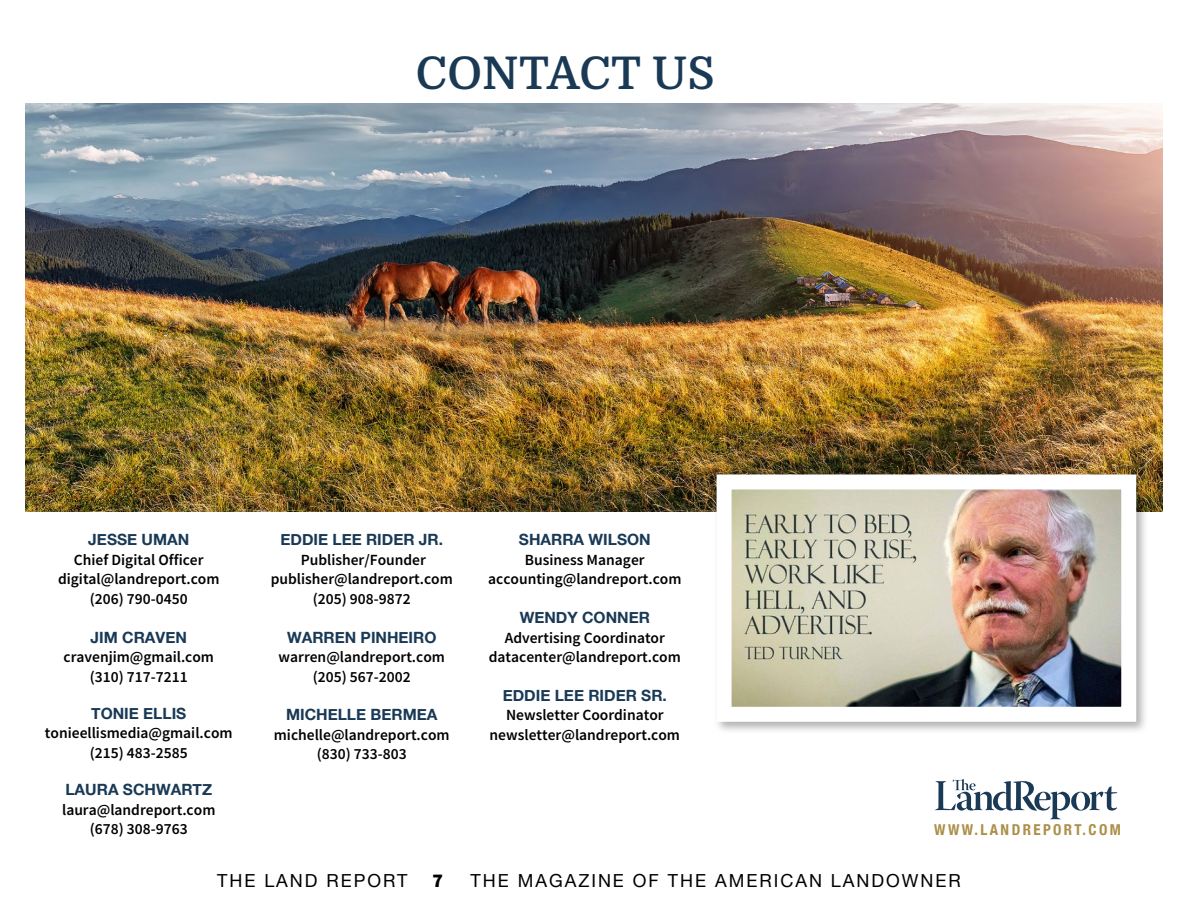
<style>
.page{position:relative;width:1188px;height:918px;background:#fff}
.page>*{position:absolute;margin:0;border:0;box-sizing:border-box;transform-origin:0 0}
.t1{font:600 45px "Domine";letter-spacing:.01em;color:#193955}
.t2{font:900 19.5px "Source Sans Pro";color:#000}
.t3{font:18px "Helvetica Neue";letter-spacing:.11em;color:#000}
.t4{font:600 15.6px/19.5px "Source Sans Pro";color:#000;text-align:center}
.t5{font:700 15.6px "Helvetica Neue";color:#193955}
.t6{font:700 condensed 15px "Helvetica Neue";letter-spacing:.16em;color:#ac8f48}
</style>
<div class="page">
<img style="left:25px;top:104px;width:1138px;height:408px">
<svg style="left:935px;top:779px;width:182px;height:40px"></svg>
<div style="left:713px;top:471px;width:436px;height:264px;background:#f7f7f7"></div>
<img style="left:709px;top:467px;width:435px;height:262px">
<h1 class="t1" style="left:416px;top:48px;width:301px">CONTACT US</h1>
<p class="t5" style="left:88px;top:527px;width:102px">JESSE UMAN</p>
<p class="t4" style="left:58px;top:550px;width:163px">Chief Digital Officer digital@landreport.com (206) 790-0450</p>
<p class="t5" style="left:91px;top:625px;width:98px">JIM CRAVEN</p>
<p class="t4" style="left:64px;top:647px;width:152px">cravenjim@gmail.com (310) 717-7211</p>
<p class="t5" style="left:91px;top:701px;width:97px">TONIE ELLIS</p>
<p class="t4" style="left:45px;top:723px;width:189px">tonieellismedia@gmail.com (215) 483-2585</p>
<p class="t5" style="left:65px;top:778px;width:148px">LAURA SCHWARTZ</p>
<p class="t4" style="left:62px;top:800px;width:155px">laura@landreport.com (678) 308-9763</p>
<p class="t5" style="left:280px;top:527px;width:164px">EDDIE LEE RIDER JR.</p>
<p class="t4" style="left:271px;top:550px;width:184px">Publisher/Founder publisher@landreport.com (205) 908-9872</p>
<p class="t5" style="left:287px;top:625px;width:151px">WARREN PINHEIRO</p>
<p class="t4" style="left:279px;top:647px;width:168px">warren@landreport.com (205) 567-2002</p>
<p class="t5" style="left:286px;top:703px;width:153px">MICHELLE BERMEA</p>
<p class="t4" style="left:274px;top:725px;width:177px">michelle@landreport.com (830) 733-803</p>
<p class="t5" style="left:519px;top:527px;width:133px">SHARRA WILSON</p>
<p class="t4" style="left:488px;top:550px;width:195px">Business Manager accounting@landreport.com</p>
<p class="t5" style="left:520px;top:605px;width:132px">WENDY CONNER</p>
<p class="t4" style="left:489px;top:627px;width:194px">Advertising Coordinator datacenter@landreport.com</p>
<p class="t5" style="left:503px;top:683px;width:166px">EDDIE LEE RIDER SR.</p>
<p class="t4" style="left:490px;top:705px;width:192px">Newsletter Coordinator newsletter@landreport.com</p>
<p class="t6" style="left:934px;top:818px;width:188px">WWW.LANDREPORT.COM</p>
<p class="t3" style="left:217px;top:868px;width:192px">THE LAND REPORT</p>
<p class="t2" style="left:432px;top:867px;width:12px">7</p>
<p class="t3" style="left:471px;top:868px;width:492px">THE MAGAZINE OF THE AMERICAN LANDOWNER</p>
</div>
